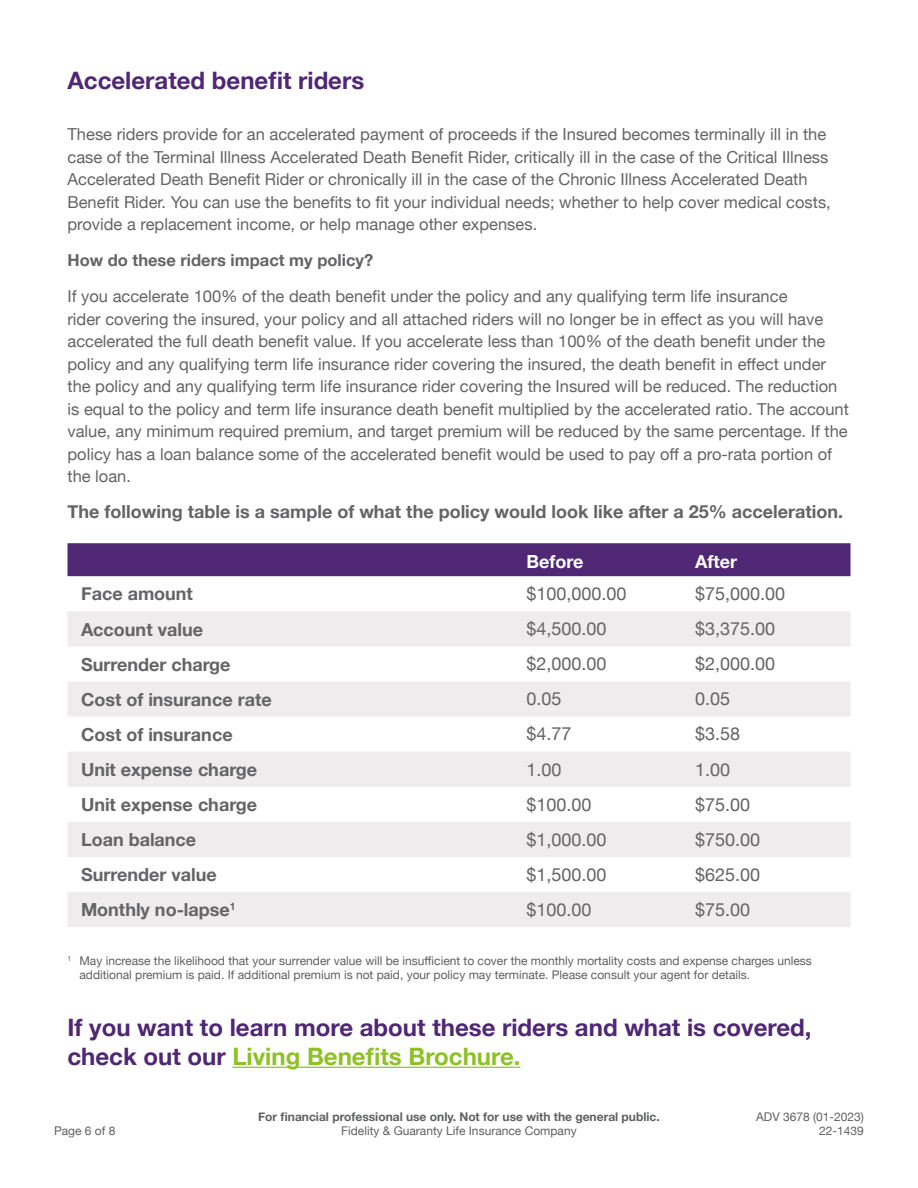
<style>
.page{position:relative;width:918px;height:1188px;background:#fff}
.page>*{position:absolute;margin:0;border:0;box-sizing:border-box;transform-origin:0 0}
.t1{font:700 24px/28.8px "Helvetica Neue";color:#4f2775}
.t2{font:700 18px "Helvetica Neue";color:#646466}
.t3{font:18px "Helvetica Neue";color:#646466}
.t4{font:700 18px "Helvetica Neue";color:#fff}
.t5{font:16.5px/22.5px "Helvetica Neue";color:#646466}
.t6{font:700 16.5px "Helvetica Neue";color:#646466}
.t7{font:12px/14.4px "Helvetica Neue";color:#5f6060}
.t8{font:700 12px "Helvetica Neue";color:#5f6060}
.s1{color:#8dc126}
</style>
<div class="page">
<div style="left:68px;top:543px;width:782px;height:33px;background:#4f2775"></div>
<svg style="left:68px;top:611px;width:782px;height:316px;fill:#eeecec"></svg>
<hr style="left:232px;top:1067px;width:288px;height:1px;background:#8dc126">
<h1 class="t1" style="left:68px;top:67px;width:298px">Accelerated benefit riders</h1>
<p class="t5" style="left:68px;top:124px;width:765px">These riders provide for an accelerated payment of proceeds if the Insured becomes terminally ill in the case of the Terminal Illness Accelerated Death Benefit Rider, critically ill in the case of the Critical Illness Accelerated Death Benefit Rider or chronically ill in the case of the Chronic Illness Accelerated Death Benefit Rider. You can use the benefits to fit your individual needs; whether to help cover medical costs, provide a replacement income, or help manage other expenses.</p>
<p class="t6" style="left:68px;top:247px;width:307px">How do these riders impact my policy?</p>
<p class="t5" style="left:68px;top:286px;width:783px">If you accelerate 100% of the death benefit under the policy and any qualifying term life insurance<br>rider covering the insured, your policy and all attached riders will no longer be in effect as you will have accelerated the full death benefit value. If you accelerate less than 100% of the death benefit under the policy and any qualifying term life insurance rider covering the insured, the death benefit in effect under the policy and any qualifying term life insurance rider covering the Insured will be reduced. The reduction is equal to the policy and term life insurance death benefit multiplied by the accelerated ratio. The account value, any minimum required premium, and target premium will be reduced by the same percentage. If the policy has a loan balance some of the accelerated benefit would be used to pay off a pro-rata portion of the loan.</p>
<p class="t2" style="left:68px;top:498px;width:777px">The following table is a sample of what the policy would look like after a 25% acceleration.</p>
<p class="t4" style="left:526px;top:547px;width:59px">Before</p>
<p class="t4" style="left:695px;top:547px;width:43px">After</p>
<p class="t2" style="left:81px;top:580px;width:113px">Face amount</p>
<p class="t3" style="left:526px;top:581px;width:102px">$100,000.00</p>
<p class="t3" style="left:695px;top:581px;width:92px">$75,000.00</p>
<p class="t2" style="left:81px;top:615px;width:124px">Account value</p>
<p class="t3" style="left:526px;top:616px;width:82px">$4,500.00</p>
<p class="t3" style="left:695px;top:616px;width:82px">$3,375.00</p>
<p class="t2" style="left:81px;top:650px;width:151px">Surrender charge</p>
<p class="t3" style="left:526px;top:651px;width:82px">$2,000.00</p>
<p class="t3" style="left:695px;top:651px;width:82px">$2,000.00</p>
<p class="t2" style="left:81px;top:685px;width:192px">Cost of insurance rate</p>
<p class="t3" style="left:526px;top:686px;width:37px">0.05</p>
<p class="t3" style="left:695px;top:686px;width:37px">0.05</p>
<p class="t2" style="left:81px;top:720px;width:153px">Cost of insurance</p>
<p class="t3" style="left:526px;top:721px;width:47px">$4.77</p>
<p class="t3" style="left:695px;top:721px;width:47px">$3.58</p>
<p class="t2" style="left:81px;top:755px;width:178px">Unit expense charge</p>
<p class="t3" style="left:526px;top:756px;width:37px">1.00</p>
<p class="t3" style="left:695px;top:756px;width:37px">1.00</p>
<p class="t2" style="left:81px;top:791px;width:178px">Unit expense charge</p>
<p class="t3" style="left:526px;top:791px;width:67px">$100.00</p>
<p class="t3" style="left:695px;top:791px;width:57px">$75.00</p>
<p class="t2" style="left:81px;top:826px;width:117px">Loan balance</p>
<p class="t3" style="left:526px;top:826px;width:82px">$1,000.00</p>
<p class="t3" style="left:695px;top:826px;width:67px">$750.00</p>
<p class="t2" style="left:81px;top:861px;width:137px">Surrender value</p>
<p class="t3" style="left:526px;top:861px;width:82px">$1,500.00</p>
<p class="t3" style="left:695px;top:861px;width:67px">$625.00</p>
<p class="t2" style="left:81px;top:896px;width:156px">Monthly no-lapse<sup>1</sup></p>
<p class="t3" style="left:526px;top:897px;width:67px">$100.00</p>
<p class="t3" style="left:695px;top:897px;width:57px">$75.00</p>
<p class="t7" style="left:80px;top:954px;width:734px;text-indent:-12px"><sup>1</sup> May increase the likelihood that your surrender value will be insufficient to cover the monthly mortality costs and expense charges unless additional premium is paid. If additional premium is not paid, your policy may terminate. Please consult your agent for details.</p>
<h1 class="t1" style="left:68px;top:1014px;width:745px">If you want to learn more about these riders and what is covered, check out our <span class="s1">Living Benefits Brochure.</span></h1>
<p class="t8" style="left:258px;top:1108px;width:403px">For financial professional use only. Not for use with the general public.</p>
<p class="t7" style="left:756px;top:1110px;width:109px">ADV 3678 (01-2023)</p>
<p class="t7" style="left:54px;top:1125px;width:63px">Page 6 of 8</p>
<p class="t7" style="left:341px;top:1125px;width:237px">Fidelity &amp; Guaranty Life Insurance Company</p>
<p class="t7" style="left:819px;top:1125px;width:46px">22-1439</p>
</div>
